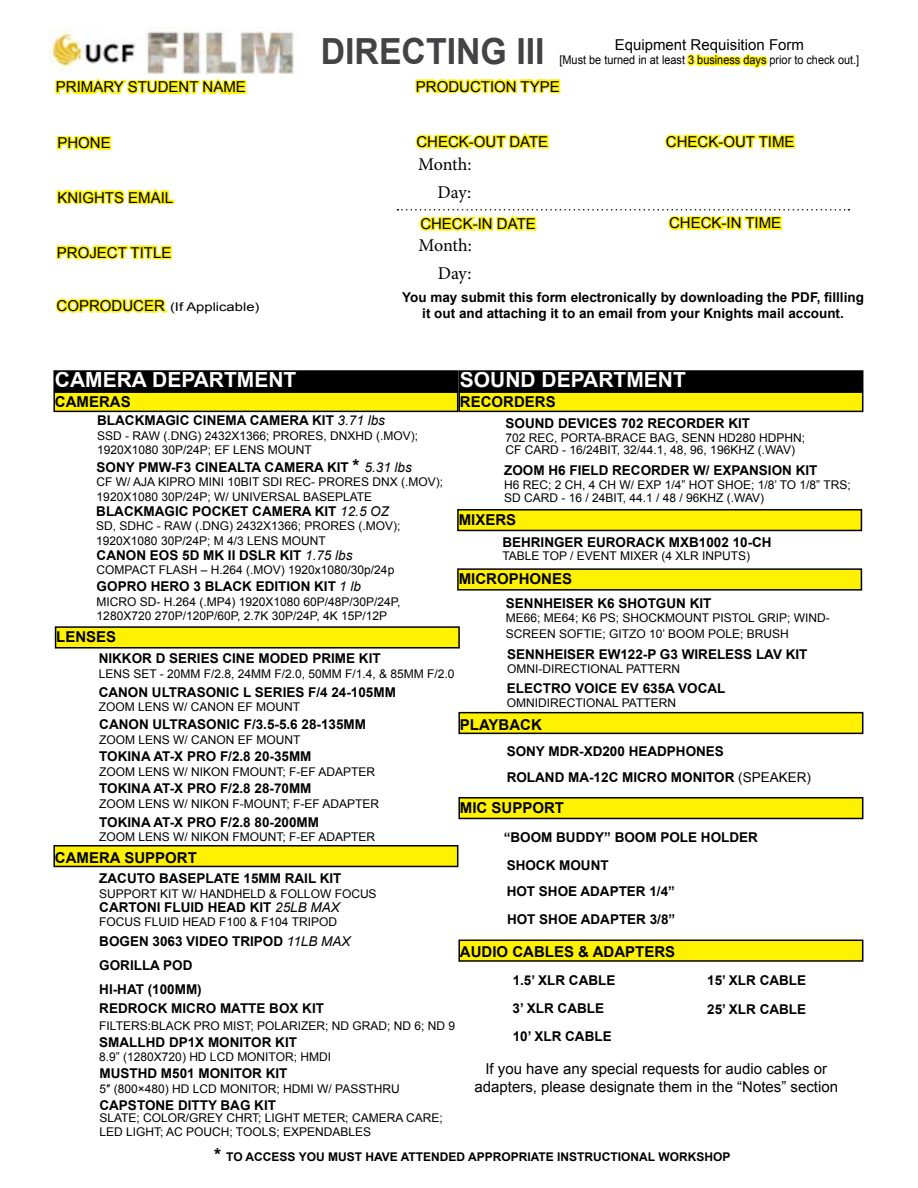
<style>
.page{position:relative;width:918px;height:1188px;background:#fff}
.page>*{position:absolute;margin:0;border:0;box-sizing:border-box;transform-origin:0 0}
.t1{font:700 36px "Arial";color:#434345;scale:.94 1}
.t2{font:700 21px "Arial";color:#fff}
.t3{font:18px/27.8px "Minion Pro";letter-spacing:-.015em;color:#000;text-align:right}
.t4{font:15px/18px "Arial";color:#000;text-align:center}
.t5{font:700 15px "Arial";color:#000}
.t6{font:700 13.5px/24.5px "Arial";color:#000}
.t7{font:12px/14.4px "Arial";color:#000}
.t8{font:700 12px "Arial";color:#000}
.t9{font:12px "Arial";color:#000;scale:.91 1}
.t10{font:12px "Arial";color:#000;scale:1.23 1}
.s1{font-size:15px}
.s2{font-weight:400;font-style:italic}
.s3{font-size:18px}
.s4{font-weight:400}
</style>
<div class="page">
<div style="left:54px;top:371px;width:404px;height:21px;background:#000"></div>
<div style="left:53px;top:370px;width:405px;height:22px;border:2px solid #000"></div>
<div style="left:54px;top:392px;width:404px;height:19px;background:#fff200"></div>
<div style="left:53px;top:391px;width:405px;height:21px;border:2px solid #000"></div>
<div style="left:54px;top:846px;width:404px;height:20px;background:#fff200"></div>
<div style="left:53px;top:845px;width:405px;height:22px;border:2px solid #000"></div>
<div style="left:459px;top:371px;width:404px;height:21px;background:#000"></div>
<div style="left:458px;top:370px;width:405px;height:22px;border:2px solid #000"></div>
<div style="left:459px;top:392px;width:404px;height:19px;background:#fff200"></div>
<div style="left:458px;top:391px;width:405px;height:21px;border:2px solid #000"></div>
<div style="left:458px;top:569px;width:403px;height:21px;background:#fff200"></div>
<div style="left:457px;top:568px;width:405px;height:23px;border:2px solid #000"></div>
<div style="left:459px;top:713px;width:404px;height:20px;background:#fff200"></div>
<div style="left:458px;top:712px;width:405px;height:22px;border:2px solid #000"></div>
<div style="left:459px;top:940px;width:404px;height:21px;background:#fff200"></div>
<div style="left:458px;top:940px;width:405px;height:22px;border:2px solid #000"></div>
<div style="left:459px;top:798px;width:404px;height:20px;background:#fff200"></div>
<div style="left:458px;top:797px;width:405px;height:22px;border:2px solid #000"></div>
<div style="left:56px;top:627px;width:403px;height:21px;background:#fff200"></div>
<div style="left:55px;top:626px;width:405px;height:23px;border:2px solid #000"></div>
<div style="left:458px;top:510px;width:403px;height:20px;background:#fff200"></div>
<div style="left:457px;top:509px;width:405px;height:22px;border:2px solid #000"></div>
<img style="left:50px;top:28px;width:244px;height:47px">
<svg style="left:687px;top:54px;width:81px;height:15px"></svg>
<svg style="left:55px;top:298px;width:113px;height:15px;background:#fff544"></svg>
<svg style="left:57px;top:135px;width:55px;height:16px"></svg>
<svg style="left:56px;top:187px;width:119px;height:19px"></svg>
<svg style="left:56px;top:245px;width:117px;height:15px"></svg>
<svg style="left:54px;top:65px;width:194px;height:31px"></svg>
<svg style="left:415px;top:132px;width:134px;height:17px"></svg>
<svg style="left:665px;top:134px;width:131px;height:17px"></svg>
<svg style="left:397px;top:209px;width:452px;height:23px"></svg>
<svg style="left:415px;top:78px;width:146px;height:16px"></svg>
<p class="t4" style="left:56px;top:78px;width:192px">PRIMARY STUDENT NAME</p>
<p class="t4" style="left:57px;top:134px;width:55px">PHONE</p>
<p class="t4" style="left:57px;top:188px;width:117px">KNIGHTS EMAIL</p>
<p class="t4" style="left:57px;top:244px;width:116px">PROJECT TITLE</p>
<p class="t10" style="left:57px;top:299px;width:166px"><span class="s1">COPRODUCER</span> (If Applicable)</p>
<h2 class="t2" style="left:55px;top:366px;width:243px">CAMERA DEPARTMENT</h2>
<p class="t5" style="left:55px;top:392px;width:77px">CAMERAS</p>
<h1 class="t1" style="left:321px;top:27px;width:240px">DIRECTING III</h1>
<p class="t4" style="left:615px;top:36px;width:191px">Equipment Requisition Form</p>
<p class="t9" style="left:559px;top:52px;width:331px">[Must be turned in at least 3 business days prior to check out.]</p>
<p class="t4" style="left:416px;top:77px;width:145px">PRODUCTION TYPE</p>
<p class="t4" style="left:416px;top:133px;width:133px">CHECK-OUT DATE</p>
<p class="t4" style="left:666px;top:133px;width:130px">CHECK-OUT TIME</p>
<h3 class="t3" style="left:418px;top:151px;width:55px">Month:<br>Day:</h3>
<h3 class="t3" style="left:419px;top:232px;width:55px">Month:<br>Day:</h3>
<p class="t6" style="left:402px;top:290px;width:463px;line-height:16.2px;text-align:center">You may submit this form electronically by downloading the PDF, fillling it out and attaching it to an email from your Knights mail account.</p>
<p class="t4" style="left:420px;top:215px;width:117px">CHECK-IN DATE</p>
<p class="t4" style="left:669px;top:214px;width:114px">CHECK-IN TIME</p>
<h2 class="t2" style="left:460px;top:366px;width:227px">SOUND DEPARTMENT</h2>
<p class="t5" style="left:460px;top:392px;width:97px">RECORDERS</p>
<p class="t6" style="left:97px;top:409px;width:289px">BLACKMAGIC CINEMA CAMERA KIT <span class="s2">3.71 lbs</span></p>
<p class="t7" style="left:97px;top:428px;width:322px">SSD - RAW (.DNG) 2432X1366; PRORES, DNXHD (.MOV);<br>1920X1080 30P/24P; EF LENS MOUNT</p>
<p class="t6" style="left:97px;top:455px;width:317px">SONY PMW-F3 CINEALTA CAMERA KIT <span class="s3">*</span> <span class="s2">5.31 lbs</span></p>
<p class="t7" style="left:97px;top:475px;width:348px">CF W/ AJA KIPRO MINI 10BIT SDI REC- PRORES DNX (.MOV);<br>1920X1080 30P/24P; W/ UNIVERSAL BASEPLATE</p>
<p class="t6" style="left:506px;top:411px;width:246px">SOUND DEVICES 702 RECORDER KIT</p>
<p class="t7" style="left:506px;top:432px;width:301px;line-height:12.3px">702 REC, PORTA-BRACE BAG, SENN HD280 HDPHN;<br>CF CARD - 16/24BIT, 32/44.1, 48, 96, 196KHZ (.WAV)</p>
<p class="t6" style="left:504px;top:459px;width:315px">ZOOM H6 FIELD RECORDER W/ EXPANSION KIT</p>
<p class="t7" style="left:504px;top:479px;width:348px;line-height:12.3px">H6 REC; 2 CH, 4 CH W/ EXP 1/4” HOT SHOE; 1/8’ TO 1/8” TRS;<br>SD CARD - 16 / 24BIT, 44.1 / 48 / 96KHZ (.WAV)</p>
<p class="t6" style="left:96px;top:499px;width:294px">BLACKMAGIC POCKET CAMERA KIT <span class="s2">12.5 OZ</span></p>
<p class="t7" style="left:96px;top:519px;width:306px">SD, SDHC - RAW (.DNG) 2432X1366; PRORES (.MOV);<br>1920X1080 30P/24P; M 4/3 LENS MOUNT</p>
<p class="t5" style="left:459px;top:510px;width:59px">MIXERS</p>
<p class="t6" style="left:502px;top:530px;width:271px">BEHRINGER EURORACK MXB1002 10-CH</p>
<p class="t7" style="left:502px;top:549px;width:249px">TABLE TOP / EVENT MIXER (4 XLR INPUTS)</p>
<p class="t6" style="left:97px;top:543px;width:257px">CANON EOS 5D MK II DSLR KIT <span class="s2">1.75 lbs</span></p>
<p class="t7" style="left:97px;top:563px;width:299px">COMPACT FLASH – H.264 (.MOV) 1920x1080/30p/24p</p>
<p class="t5" style="left:459px;top:569px;width:115px">MICROPHONES</p>
<p class="t6" style="left:97px;top:575px;width:266px">GOPRO HERO 3 BLACK EDITION KIT <span class="s2">1 lb</span></p>
<p class="t7" style="left:97px;top:594px;width:305px">MICRO SD- H.264 (.MP4) 1920X1080 60P/48P/30P/24P,<br>1280X720 270P/120P/60P, 2.7K 30P/24P, 4K 15P/12P</p>
<p class="t6" style="left:506px;top:591px;width:207px">SENNHEISER K6 SHOTGUN KIT</p>
<p class="t7" style="left:506px;top:610px;width:325px;line-height:16.2px">ME66; ME64; K6 PS; SHOCKMOUNT PISTOL GRIP; WIND-<br>SCREEN SOFTIE; GITZO 10’ BOOM POLE; BRUSH</p>
<p class="t5" style="left:56px;top:627px;width:62px">LENSES</p>
<p class="t6" style="left:99px;top:647px;width:284px">NIKKOR D SERIES CINE MODED PRIME KIT</p>
<p class="t7" style="left:99px;top:666px;width:357px">LENS SET - 20MM F/2.8, 24MM F/2.0, 50MM F/1.4, &amp; 85MM F/2.0</p>
<p class="t6" style="left:99px;top:681px;width:299px">CANON ULTRASONIC L SERIES F/4 24-105MM</p>
<p class="t7" style="left:99px;top:700px;width:203px">ZOOM LENS W/ CANON EF MOUNT</p>
<p class="t6" style="left:99px;top:713px;width:268px">CANON ULTRASONIC F/3.5-5.6 28-135MM</p>
<p class="t7" style="left:99px;top:733px;width:203px">ZOOM LENS W/ CANON EF MOUNT</p>
<p class="t6" style="left:507px;top:642px;width:302px">SENNHEISER EW122-P G3 WIRELESS LAV KIT</p>
<p class="t7" style="left:507px;top:661px;width:175px">OMNI-DIRECTIONAL PATTERN</p>
<p class="t6" style="left:507px;top:676px;width:220px">ELECTRO VOICE EV 635A VOCAL</p>
<p class="t7" style="left:507px;top:695px;width:171px">OMNIDIRECTIONAL PATTERN</p>
<p class="t5" style="left:460px;top:714px;width:83px">PLAYBACK</p>
<p class="t6" style="left:507px;top:738px;width:306px;line-height:26.2px">SONY MDR-XD200 HEADPHONES<br>ROLAND MA-12C MICRO MONITOR <span class="s4">(SPEAKER)</span></p>
<p class="t6" style="left:99px;top:745px;width:214px">TOKINA AT-X PRO F/2.8 20-35MM</p>
<p class="t7" style="left:99px;top:764px;width:278px">ZOOM LENS W/ NIKON FMOUNT; F-EF ADAPTER</p>
<p class="t6" style="left:99px;top:777px;width:214px">TOKINA AT-X PRO F/2.8 28-70MM</p>
<p class="t7" style="left:99px;top:796px;width:282px">ZOOM LENS W/ NIKON F-MOUNT; F-EF ADAPTER</p>
<p class="t6" style="left:99px;top:811px;width:221px">TOKINA AT-X PRO F/2.8 80-200MM</p>
<p class="t7" style="left:99px;top:830px;width:278px">ZOOM LENS W/ NIKON FMOUNT; F-EF ADAPTER</p>
<p class="t5" style="left:460px;top:798px;width:106px">MIC SUPPORT</p>
<p class="t6" style="left:504px;top:823px;width:256px;line-height:28px">“BOOM BUDDY” BOOM POLE HOLDER<br>SHOCK MOUNT</p>
<p class="t6" style="left:507px;top:878px;width:170px;line-height:27.8px">HOT SHOE ADAPTER 1/4”<br>HOT SHOE ADAPTER 3/8”</p>
<p class="t5" style="left:55px;top:847px;width:143px">CAMERA SUPPORT</p>
<p class="t6" style="left:99px;top:867px;width:244px">ZACUTO BASEPLATE 15MM RAIL KIT</p>
<p class="t7" style="left:99px;top:886px;width:279px">SUPPORT KIT W/ HANDHELD &amp; FOLLOW FOCUS</p>
<p class="t6" style="left:99px;top:895px;width:242px">CARTONI FLUID HEAD KIT <span class="s2">25LB MAX</span></p>
<p class="t7" style="left:99px;top:915px;width:239px">FOCUS FLUID HEAD F100 &amp; F104 TRIPOD</p>
<p class="t6" style="left:99px;top:929px;width:253px">BOGEN 3063 VIDEO TRIPOD <span class="s2">11LB MAX<br></span>GORILLA POD<br>HI-HAT (100MM)</p>
<p class="t5" style="left:460px;top:942px;width:217px">AUDIO CABLES &amp; ADAPTERS</p>
<p class="t6" style="left:513px;top:968px;width:104px">1.5’ XLR CABLE</p>
<p class="t6" style="left:707px;top:967px;width:101px;line-height:28.3px">15’ XLR CABLE<br>25’ XLR CABLE</p>
<p class="t6" style="left:99px;top:996px;width:226px">REDROCK MICRO MATTE BOX KIT</p>
<p class="t7" style="left:99px;top:1019px;width:357px">FILTERS:BLACK PRO MIST; POLARIZER; ND GRAD; ND 6; ND 9</p>
<p class="t6" style="left:513px;top:997px;width:93px">3’ XLR CABLE</p>
<p class="t6" style="left:513px;top:1025px;width:101px">10’ XLR CABLE</p>
<p class="t6" style="left:99px;top:1030px;width:199px">SMALLHD DP1X MONITOR KIT</p>
<p class="t7" style="left:99px;top:1050px;width:233px">8.9” (1280X720) HD LCD MONITOR; HMDI</p>
<p class="t6" style="left:100px;top:1094px;width:178px">CAPSTONE DITTY BAG KIT</p>
<p class="t7" style="left:100px;top:1110px;width:345px">SLATE; COLOR/GREY CHRT; LIGHT METER; CAMERA CARE;<br>LED LIGHT; AC POUCH; TOOLS; EXPENDABLES</p>
<p class="t4" style="left:475px;top:1060px;width:365px">If you have any special requests for audio cables or adapters, please designate them in the “Notes” section</p>
<p class="t6" style="left:100px;top:1062px;width:190px">MUSTHD M501 MONITOR KIT</p>
<p class="t7" style="left:100px;top:1082px;width:302px">5″ (800×480) HD LCD MONITOR; HDMI W/ PASSTHRU</p>
<p class="t8" style="left:214px;top:1149px;width:518px"><span class="s3">*</span> TO ACCESS YOU MUST HAVE ATTENDED APPROPRIATE INSTRUCTIONAL WORKSHOP</p>
</div>
